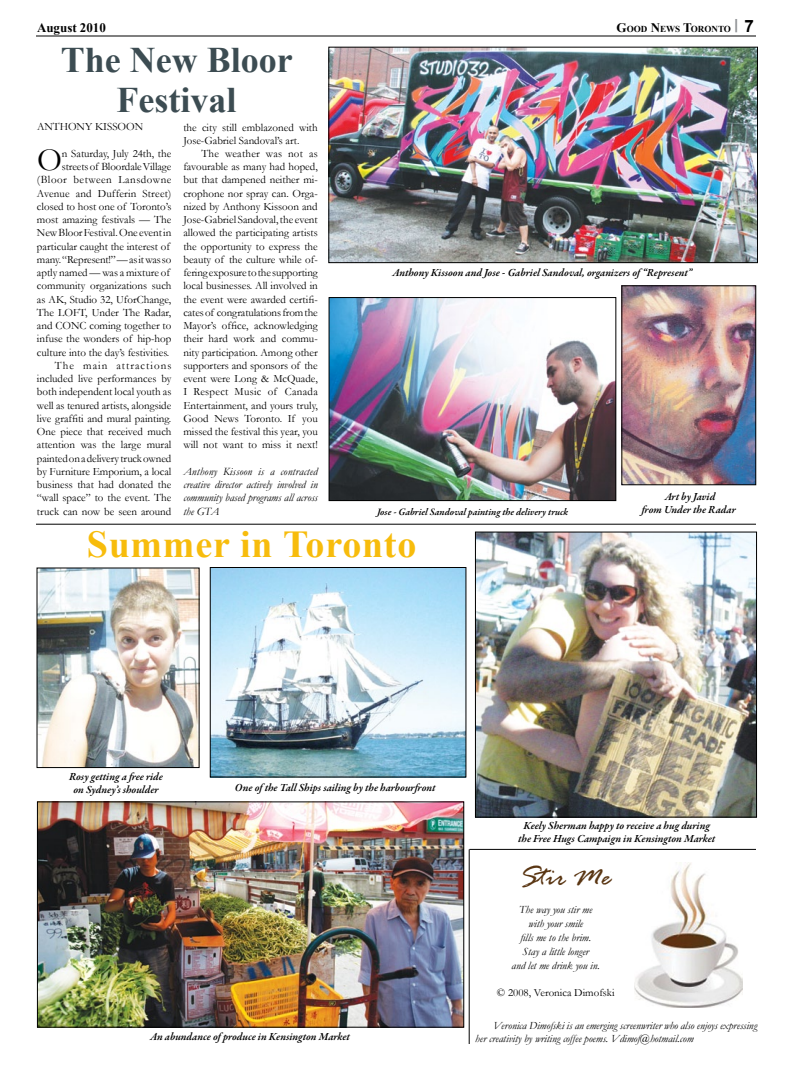
<style>
.page{position:relative;width:792px;height:1080px;background:#fff}
.page>*{position:absolute;margin:0;border:0;box-sizing:border-box;transform-origin:0 0}
.t1{font:700 38px "Times New Roman";letter-spacing:.02em;color:#f7bc0c}
.t2{font:700 36px/40px "Times New Roman";color:#3c4c52;text-align:center}
.t3{font:32.4px "Garamond";color:#000}
.t4{font:italic 30px "Rage";color:#5a3613}
.t5{font:700 13px "Times New Roman";color:#000}
.t6{font:11.2px/13.2px "Garamond";color:#000;text-align:right}
.t7{font:italic 11.2px/13.2px "Garamond";color:#000;text-align:justify}
.t8{font:italic 600 11px/13.2px "Garamond Premr Pro";letter-spacing:-.005em;color:#000;text-align:center}
.t9{font:italic 11px/14px "Garamond";color:#000;text-align:center}
.t10{font:11px "Garamond";color:#000}
.t11{font:italic 600 10px "Garamond Premr Pro";color:#000}
.t12{font:700 9.1px "Times New Roman";color:#000}
.s1{font-size:13px}
.s2{font-family:"VNI Helve Condense";font-size:17px;color:#939598}
.s3{font-family:"Arial";font-size:17px}
</style>
<div class="page">
<hr style="left:36px;top:36px;width:720px;height:1px;background:#000">
<img style="left:331px;top:49px;width:425px;height:212px">
<div style="left:329px;top:47px;width:429px;height:216px;border:1px solid #000"></div>
<img style="left:624px;top:288px;width:130px;height:195px">
<div style="left:622px;top:286px;width:134px;height:199px;border:1px solid #000"></div>
<img style="left:331px;top:299px;width:283px;height:200px">
<div style="left:329px;top:297px;width:287px;height:204px;border:1px solid #000"></div>
<hr style="left:36px;top:524px;width:720px;height:1px;background:#000">
<img style="left:477px;top:534px;width:278px;height:281px">
<div style="left:475px;top:532px;width:282px;height:285px;border:1px solid #000"></div>
<img style="left:212px;top:569px;width:252px;height:206px">
<div style="left:210px;top:567px;width:256px;height:210px;border:1px solid #000"></div>
<img style="left:39px;top:804px;width:423px;height:221px">
<div style="left:37px;top:802px;width:427px;height:225px;border:1px solid #000"></div>
<img style="left:39px;top:570px;width:158px;height:196px">
<div style="left:37px;top:568px;width:162px;height:200px;border:1px solid #000"></div>
<hr style="left:469px;top:849px;width:1px;height:195px;background:#000">
<hr style="left:469px;top:849px;width:287px;height:1px;background:#000">
<img style="left:635px;top:863px;width:108px;height:145px">
<p class="t5" style="left:37px;top:19px;width:70px">August 2010</p>
<p class="t12" style="left:617px;top:22px;width:139px"><span class="s1">G</span>OOD <span class="s1">N</span>EWS <span class="s1">T</span>ORONTO <span class="s2">|</span> <span class="s3">7</span></p>
<h2 class="t2" style="left:61px;top:39px;width:233px">The New Bloor<br>Festival</h2>
<p class="t6" style="left:37px;top:120px;width:108px">ANTHONY KISSOON</p>
<h3 class="t3" style="left:37px;top:138px;width:26px">O</h3>
<p class="t6" style="left:37px;top:147px;width:136px">n Saturday, July 24th, the streets of Bloordale Village (Bloor between Lansdowne<br>Avenue and Dufferin Street) closed to host one of Toronto’s most amazing festivals — The<br>New Bloor Festival. One event in particular caught the interest of many. “Represent!” — as it was so aptly named — was a mixture of community organizations such as AK, Studio 32, UforChange,<br>The LOFT, Under The Radar, and CONC coming together to infuse the wonders of hip-hop culture into the day’s festivities.<br>The main attractions included live performances by both independent local youth as well as tenured artists, alongside live graffiti and mural painting.<br>One piece that received much attention was the large mural painted on a delivery truck owned by Furniture Emporium, a local business that had donated the “wall space” to the event. The truck can now be seen around</p>
<p class="t6" style="left:183px;top:120px;width:136px;text-align:left">the city still emblazoned with<br>Jose-Gabriel Sandoval’s art.</p>
<p class="t6" style="left:183px;top:147px;width:136px;text-align:justify;text-indent:18px">The weather was not as favourable as many had hoped, but that dampened neither mi&shy;crophone nor spray can. Orga&shy;nized by Anthony Kissoon and Jose-Gabriel Sandoval, the event allowed the participating artists the opportunity to express the beauty of the culture while of&shy;fering exposure to the supporting local businesses. All involved in the event were awarded certifi&shy;cates of congratulations from the Mayor’s office, acknowledging their hard work and commu&shy;nity participation. Among other supporters and sponsors of the event were Long &amp; McQuade, I Respect Music of Canada Entertainment, and yours truly, Good News Toronto. If you missed the festival this year, you will not want to miss it next!</p>
<p class="t7" style="left:183px;top:465px;width:136px">Anthony Kissoon is a contracted creative director actively involved in community based programs all across the GTA</p>
<p class="t8" style="left:393px;top:266px;width:301px">Anthony Kissoon and Jose - Gabriel Sandoval, organizers of “Represent”</p>
<p class="t11" style="left:377px;top:505px;width:193px">Jose - Gabriel Sandoval painting the delivery truck</p>
<p class="t8" style="left:642px;top:491px;width:95px">Art by Javid<br>from Under the Radar</p>
<h1 class="t1" style="left:87px;top:518px;width:331px">Summer in Toronto</h1>
<p class="t8" style="left:69px;top:770px;width:95px">Rosy getting a free ride on Sydney’s shoulder</p>
<p class="t8" style="left:235px;top:782px;width:202px">One of the Tall Ships sailing by the harbourfront</p>
<p class="t8" style="left:150px;top:1031px;width:201px">An abundance of produce in Kensington Market</p>
<p class="t8" style="left:518px;top:819px;width:199px">Keely Sherman happy to receive a hug during the Free Hugs Campaign in Kensington Market</p>
<h3 class="t4" style="left:519px;top:860px;width:93px">Stir Me</h3>
<p class="t9" style="left:512px;top:902px;width:90px">The way you stir me with your smile<br>fills me to the brim.<br>Stay a little longer<br>and let me drink you in.</p>
<p class="t10" style="left:497px;top:985px;width:119px">© 2008, Veronica Dimofski</p>
<p class="t9" style="left:475px;top:1019px;width:284px;line-height:13px;text-align:left;text-indent:18px">Veronica Dimofski is an emerging screenwriter who also enjoys expressing her creativity by writing coffee poems. Vdimof@hotmail.com</p>
</div>
